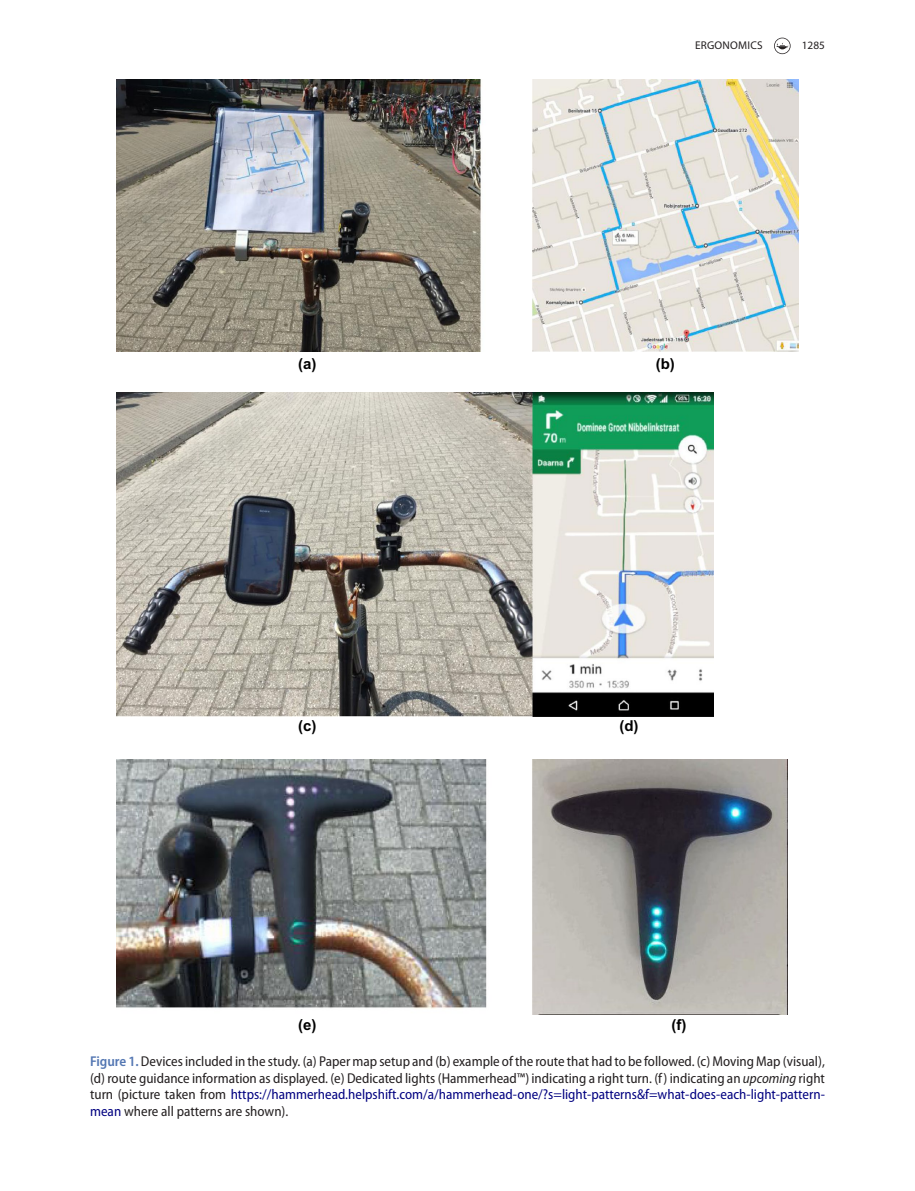
<style>
.page{position:relative;width:915px;height:1191px;background:#fff}
.page>*{position:absolute;margin:0;border:0;box-sizing:border-box;transform-origin:0 0}
.t1{font:700 15px "Arial";color:#000}
.t2{font:semi-condensed 14.25px/16.5px "Myriad Pro";color:#231f20;text-align:justify}
.t3{font:11.25px "Myriad Pro";letter-spacing:.02em;color:#231f20}
.s1{font-weight:600;color:#5477b3}
.s2{font-style:italic}
.s3{color:#000080}
</style>
<div class="page">
<svg style="left:774px;top:38px;width:16px;height:16px"></svg>
<img style="left:117px;top:79px;width:680px;height:273px">
<img style="left:117px;top:392px;width:596px;height:324px">
<img style="left:117px;top:759px;width:669px;height:255px">
<p class="t1" style="left:298px;top:353px;width:20px">(a)</p>
<p class="t3" style="left:694px;top:39px;width:69px">ERGONOMICS</p>
<p class="t3" style="left:801px;top:39px;width:25px">1285</p>
<p class="t1" style="left:655px;top:353px;width:21px">(b)</p>
<p class="t1" style="left:298px;top:715px;width:20px">(c)</p>
<p class="t1" style="left:619px;top:715px;width:21px">(d)</p>
<p class="t1" style="left:298px;top:1014px;width:20px">(e)</p>
<p class="t1" style="left:671px;top:1014px;width:16px">(f)</p>
<p class="t2" style="left:90px;top:1053px;width:736px"><span class="s1">Figure 1.</span> Devices included in the study. (a) Paper map setup and (b) example of the route that had to be followed. (c) Moving Map (visual), (d) route guidance information as displayed. (e) Dedicated lights (Hammerhead™) indicating a right turn. (f) indicating an <span class="s2">upcoming</span> right turn (picture taken from <span class="s3">https://hammerhead.helpshift.com/a/hammerhead-one/?s=light-patterns&amp;f=what-does-each-light-pattern&shy;mean</span> where all patterns are shown).</p>
</div>
